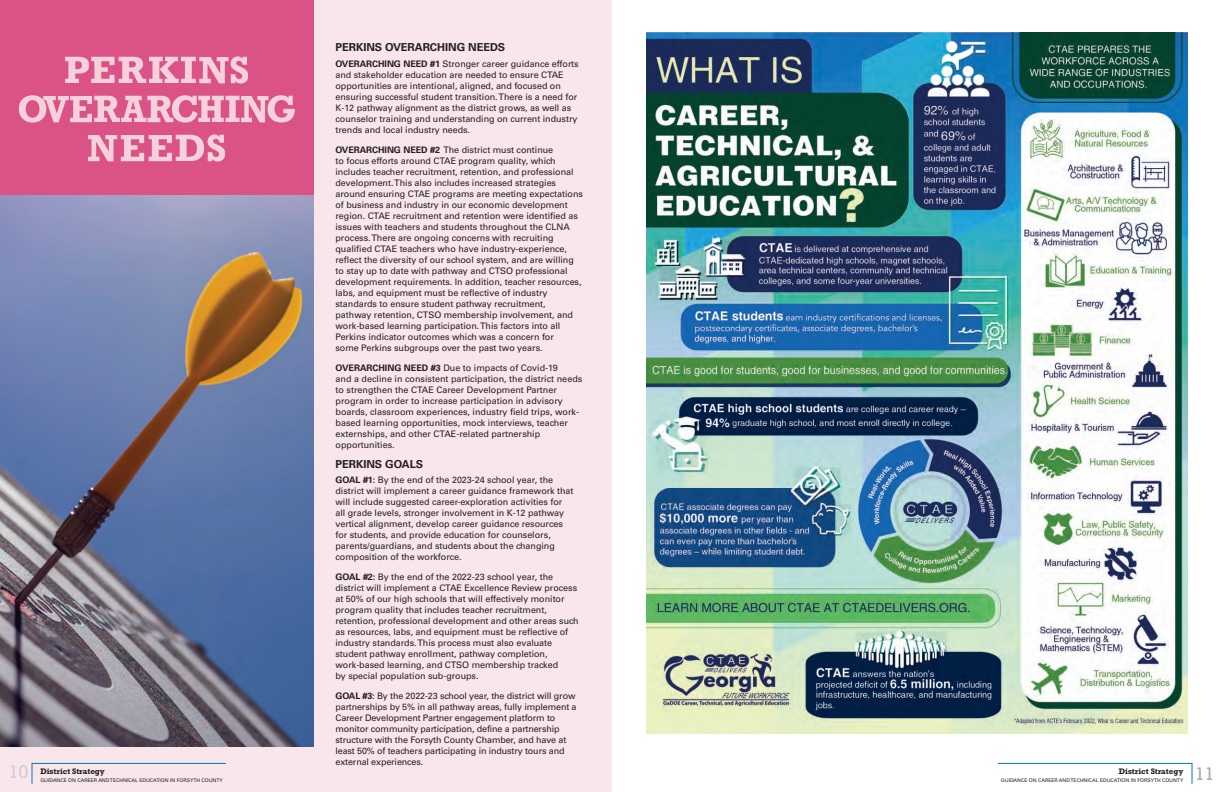
<style>
.page{position:relative;width:1224px;height:792px;background:#fff}
.page>*{position:absolute;margin:0;border:0;box-sizing:border-box;transform-origin:0 0}
.t1{font:17px "Rockwell";color:#a8a9ad}
.t2{font:700 11px "Univers LT Std";letter-spacing:-.005em;color:#231f20}
.t3{font:9px/11px "Univers LT Std";letter-spacing:-.005em;color:#231f20}
.t4{font:700 7.5px "Rockwell";color:#231f20}
.t5{font:5px "Univers LT Std";color:#231f20}
.s1{font-weight:700}
</style>
<div class="page">
<div style="left:0;top:0;width:612px;height:792px;background:#f8e6eb"></div>
<svg style="left:998px;top:762px;width:195px;height:22px"></svg>
<img style="left:0;top:195px;width:314px;height:552px">
<svg style="left:11px;top:762px;width:215px;height:22px"></svg>
<div style="left:0;top:0;width:314px;height:195px;background:#db5287"></div>
<svg style="left:65px;top:56px;width:183px;height:28px"></svg>
<svg style="left:19px;top:95px;width:276px;height:28px"></svg>
<svg style="left:88px;top:134px;width:137px;height:28px"></svg>
<img style="left:646px;top:33px;width:542px;height:700px">
<p class="t4" style="left:40px;top:767px;width:66px">District Strategy</p>
<p class="t5" style="left:40px;top:778px;width:184px">GUIDANCE ON CAREER AND TECHNICAL EDUCATION IN FORSYTH COUNTY</p>
<p class="t2" style="left:336px;top:43px;width:171px">PERKINS OVERARCHING NEEDS</p>
<p class="t3" style="left:336px;top:59px;width:245px"><span class="s1">OVERARCHING NEED #1</span> Stronger career guidance efforts and stakeholder education are needed to ensure CTAE opportunities are intentional, aligned, and focused on ensuring successful student transition. There is a need for K-12 pathway alignment as the district grows, as well as counselor training and understanding on current industry trends and local industry needs.</p>
<p class="t3" style="left:336px;top:145px;width:249px"><span class="s1">OVERARCHING NEED #2</span> The district must continue<br>to focus efforts around CTAE program quality, which includes teacher recruitment, retention, and professional development. This also includes increased strategies around ensuring CTAE programs are meeting expectations of business and industry in our economic development region. CTAE recruitment and retention were identified as issues with teachers and students throughout the CLNA process. There are ongoing concerns with recruiting qualified CTAE teachers who have industry-experience, reflect the diversity of our school system, and are willing to stay up to date with pathway and CTSO professional development requirements. In addition, teacher resources, labs, and equipment must be reflective of industry standards to ensure student pathway recruitment, pathway retention, CTSO membership involvement, and work-based learning participation. This factors into all Perkins indicator outcomes which was a concern for<br>some Perkins subgroups over the past two years.</p>
<p class="t3" style="left:336px;top:363px;width:248px"><span class="s1">OVERARCHING NEED #3</span> Due to impacts of Covid-19<br>and a decline in consistent participation, the district needs to strengthen the CTAE Career Development Partner program in order to increase participation in advisory boards, classroom experiences, industry field trips, work&shy;based learning opportunities, mock interviews, teacher externships, and other CTAE-related partnership opportunities.</p>
<p class="t2" style="left:336px;top:460px;width:89px">PERKINS GOALS</p>
<p class="t3" style="left:336px;top:475px;width:240px"><span class="s1">GOAL #1:</span> By the end of the 2023-24 school year, the district will implement a career guidance framework that will include suggested career-exploration activities for all grade levels, stronger involvement in K-12 pathway vertical alignment, develop career guidance resources for students, and provide education for counselors, parents/guardians, and students about the changing composition of the workforce.</p>
<p class="t3" style="left:336px;top:572px;width:245px"><span class="s1">GOAL #2:</span> By the end of the 2022-23 school year, the district will implement a CTAE Excellence Review process at 50% of our high schools that will effectively monitor program quality that includes teacher recruitment, retention, professional development and other areas such as resources, labs, and equipment must be reflective of industry standards. This process must also evaluate student pathway enrollment, pathway completion, work-based learning, and CTSO membership tracked<br>by special population sub-groups.</p>
<p class="t3" style="left:336px;top:691px;width:243px"><span class="s1">GOAL #3:</span> By the 2022-23 school year, the district will grow partnerships by 5% in all pathway areas, fully implement a Career Development Partner engagement platform to monitor community participation, define a partnership structure with the Forsyth County Chamber, and have at least 50% of teachers participating in industry tours and external experiences.</p>
<p class="t4" style="left:1119px;top:767px;width:66px">District Strategy</p>
<p class="t5" style="left:1001px;top:778px;width:184px">GUIDANCE ON CAREER AND TECHNICAL EDUCATION IN FORSYTH COUNTY</p>
<h1 class="t1" style="left:1195px;top:764px;width:21px">11</h1>
</div>
